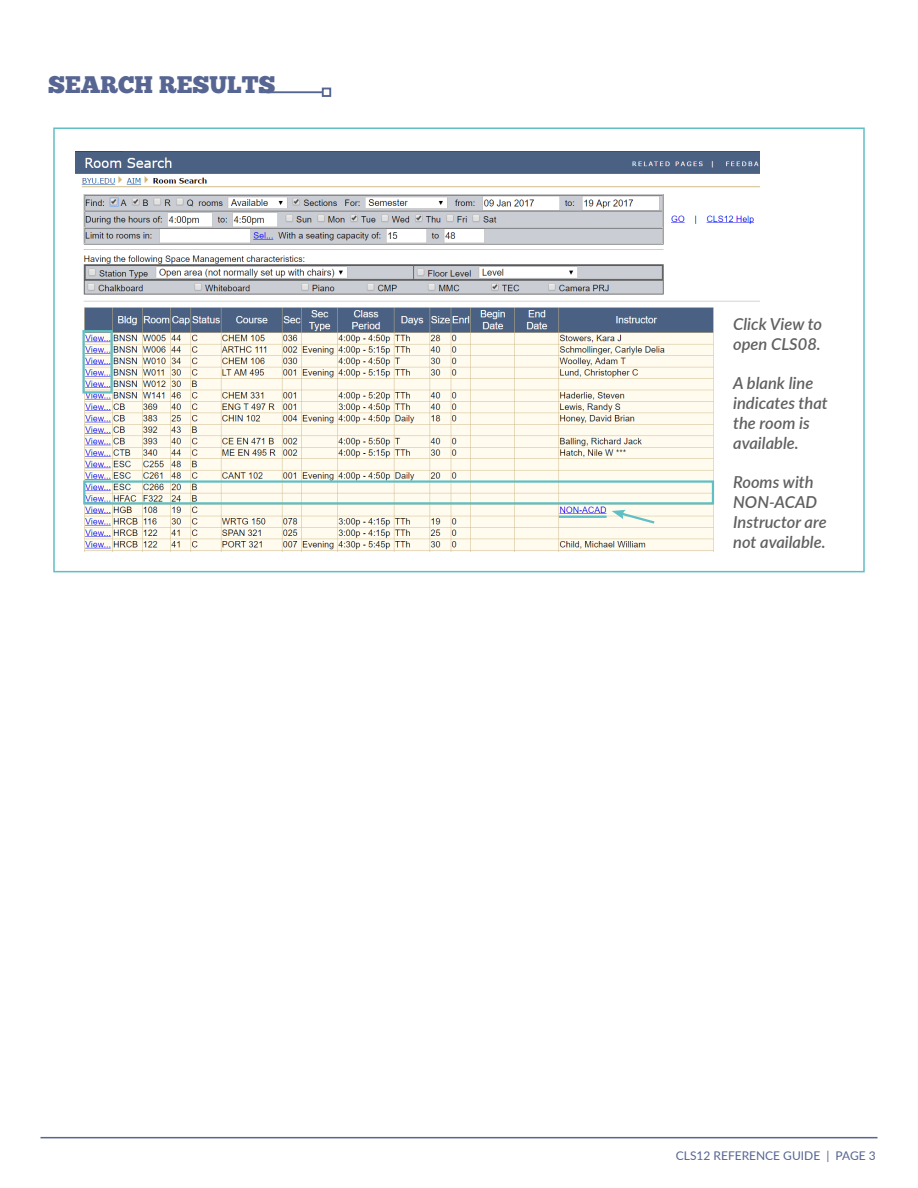
<style>
.page{position:relative;width:918px;height:1188px;background:#fff}
.page>*{position:absolute;margin:0;border:0;box-sizing:border-box;transform-origin:0 0}
.t1{font:24px "Chunk Five";color:#576592}
.t2{font:italic 600 16.5px/19.8px "Lato";color:#606060}
.t3{font:12px "Lato";color:#576592}
</style>
<div class="page">
<hr style="left:40px;top:1137px;width:838px;height:1px;background:#576592">
<hr style="left:260px;top:91px;width:63px;height:2px;background:#576592">
<div style="left:322px;top:88px;width:9px;height:9px;border:2px solid #576592"></div>
<img style="left:76px;top:151px;width:684px;height:401px">
<div style="left:53px;top:128px;width:812px;height:444px;border:2px solid #60bfc5"></div>
<div style="left:83px;top:480px;width:631px;height:24px;border:2px solid #60bfc5"></div>
<svg style="left:612px;top:510px;width:45px;height:15px"></svg>
<hr style="left:559px;top:516px;width:48px;height:2px;background:#60bfc5">
<div style="left:82px;top:330px;width:31px;height:64px;border:2px solid #60bfc5"></div>
<p class="t1" style="left:48px;top:70px;width:229px">SEARCH RESULTS</p>
<p class="t2" style="left:733px;top:313px;width:90px">Click View to open CLS08.</p>
<p class="t2" style="left:733px;top:373px;width:96px">A blank line indicates that the room is available.</p>
<p class="t2" style="left:733px;top:472px;width:95px">Rooms with<br>NON-ACAD<br>Instructor are not available.</p>
<p class="t3" style="left:676px;top:1147px;width:201px">CLS12 REFERENCE GUIDE | PAGE 3</p>
</div>
